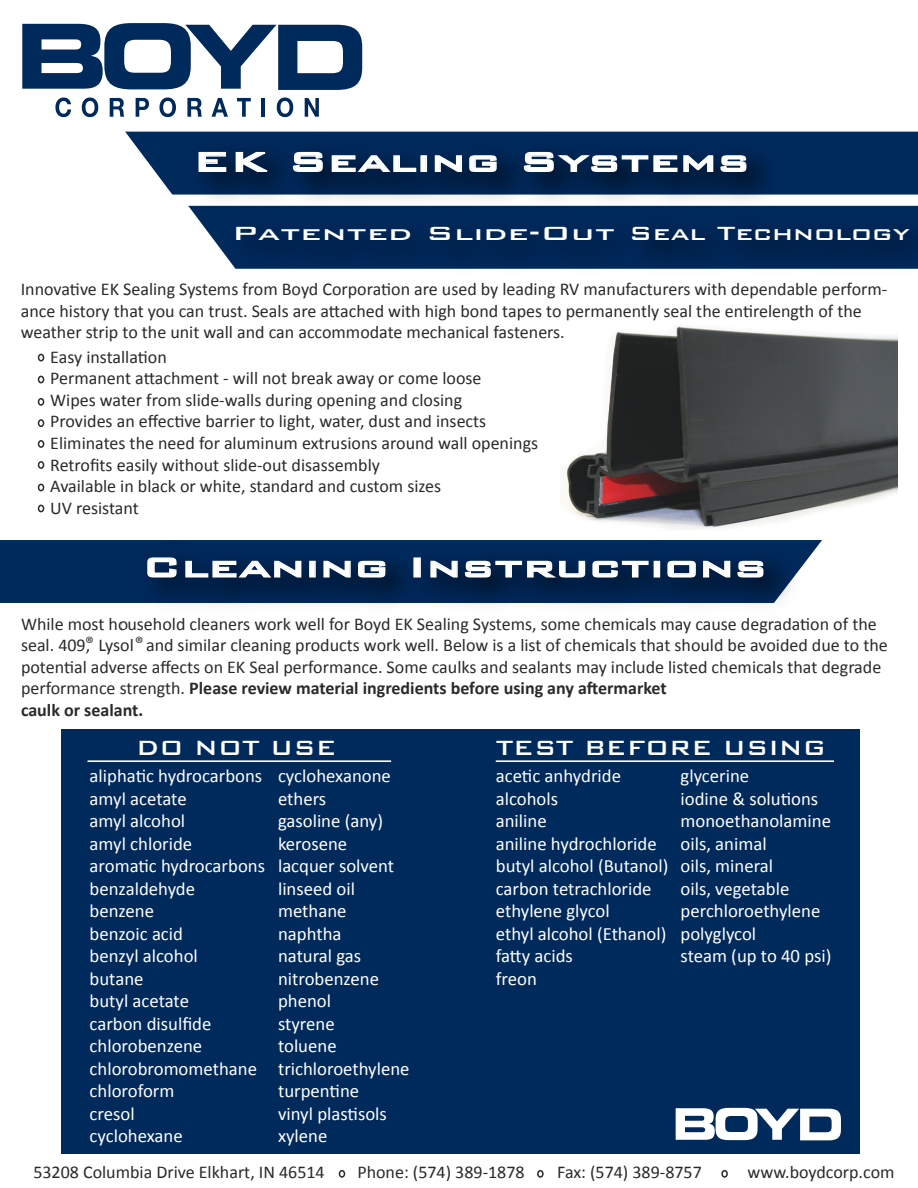
<style>
.page{position:relative;width:918px;height:1188px;background:#fff}
.page>*{position:absolute;margin:0;border:0;box-sizing:border-box;transform-origin:0 0}
.t1{font:500 36px "Bank Gothic BT";color:#fff;scale:1.37 1}
.t2{font:500 27.45px "Bank Gothic BT";color:#fff}
.t3{font:500 25.5px "Bank Gothic BT";color:#fff;scale:1.37 1}
.t4{font:19.5px "Myriad Pro";color:#2b292a}
.t5{font:18.75px/22.5px "Calibri";color:#fff}
.t6{font:18px/21.6px "Calibri";color:#2b292a}
.s1{font-weight:700}
</style>
<div class="page">
<img style="left:560px;top:326px;width:338px;height:202px">
<svg style="left:125px;top:132px;width:793px;height:63px;background:#254873"></svg>
<img style="left:173px;top:131px;width:622px;height:75px">
<svg style="left:198px;top:151px;width:29px;height:22px"></svg>
<svg style="left:235px;top:151px;width:38px;height:22px"></svg>
<svg style="left:292px;top:151px;width:32px;height:22px"></svg>
<svg style="left:331px;top:154px;width:86px;height:19px;background:#48607e"></svg>
<div style="left:420px;top:155px;width:7px;height:17px;border:2px solid #fff"></div>
<svg style="left:434px;top:154px;width:64px;height:19px"></svg>
<svg style="left:523px;top:151px;width:225px;height:22px;background:#455d7c"></svg>
<svg style="left:188px;top:206px;width:25px;height:33px"></svg>
<img style="left:213px;top:200px;width:705px;height:69px">
<div style="left:38px;top:354px;width:6px;height:7px;border:2px solid #2b292a;border-radius:50%"></div>
<div style="left:38px;top:376px;width:6px;height:7px;border:2px solid #2b292a;border-radius:50%"></div>
<div style="left:38px;top:398px;width:6px;height:8px;border:2px solid #2b292a;border-radius:50%"></div>
<div style="left:38px;top:419px;width:6px;height:8px;border:2px solid #2b292a;border-radius:50%"></div>
<div style="left:38px;top:440px;width:6px;height:8px;border:2px solid #2b292a;border-radius:50%"></div>
<div style="left:38px;top:461px;width:6px;height:8px;border:2px solid #2b292a;border-radius:50%"></div>
<div style="left:38px;top:484px;width:6px;height:7px;border:2px solid #2b292a;border-radius:50%"></div>
<div style="left:38px;top:505px;width:6px;height:7px;border:2px solid #2b292a;border-radius:50%"></div>
<div style="left:339px;top:1170px;width:6px;height:8px;border:2px solid #2b292a;border-radius:50%"></div>
<div style="left:537px;top:1170px;width:7px;height:8px;border:2px solid #2b292a;border-radius:50%"></div>
<div style="left:721px;top:1170px;width:7px;height:8px;border:2px solid #2b292a;border-radius:50%"></div>
<div style="left:61px;top:729px;width:798px;height:424px;background:#00295c"></div>
<hr style="left:88px;top:761px;width:303px;height:1px;background:#fff">
<hr style="left:496px;top:761px;width:338px;height:1px;background:#fff">
<svg style="left:676px;top:1108px;width:165px;height:32px"></svg>
<div style="left:0;top:540px;width:822px;height:63px;background:#00295c"></div>
<img style="left:122px;top:528px;width:691px;height:77px">
<svg style="left:146px;top:557px;width:32px;height:21px"></svg>
<svg style="left:185px;top:559px;width:117px;height:19px;background:#475f7e"></svg>
<div style="left:309px;top:561px;width:7px;height:17px;border:2px solid #fff"></div>
<svg style="left:323px;top:560px;width:28px;height:18px"></svg>
<svg style="left:357px;top:560px;width:29px;height:18px"></svg>
<div style="left:413px;top:557px;width:8px;height:21px;border:2px solid #fff"></div>
<svg style="left:430px;top:560px;width:28px;height:18px"></svg>
<svg style="left:464px;top:560px;width:185px;height:18px"></svg>
<div style="left:654px;top:561px;width:6px;height:17px;border:2px solid #fff"></div>
<svg style="left:666px;top:560px;width:99px;height:18px"></svg>
<svg style="left:22px;top:23px;width:340px;height:67px"></svg>
<svg style="left:55px;top:98px;width:16px;height:19px"></svg>
<svg style="left:82px;top:98px;width:16px;height:19px"></svg>
<svg style="left:110px;top:98px;width:14px;height:19px"></svg>
<svg style="left:136px;top:98px;width:13px;height:19px"></svg>
<svg style="left:159px;top:98px;width:17px;height:19px"></svg>
<svg style="left:187px;top:98px;width:15px;height:19px"></svg>
<svg style="left:212px;top:98px;width:16px;height:19px"></svg>
<svg style="left:237px;top:98px;width:14px;height:19px"></svg>
<hr style="left:262px;top:98px;width:3px;height:19px;background:#00295c">
<svg style="left:277px;top:98px;width:16px;height:19px"></svg>
<svg style="left:305px;top:98px;width:14px;height:19px"></svg>
<h1 class="t1" style="left:193px;top:138px;width:408px">EK Sealing Systems</h1>
<h3 class="t3" style="left:232px;top:217px;width:497px">Patented Slide-Out Seal Technology</h3>
<p class="t6" style="left:21px;top:278px;width:868px">Innovative EK Sealing Systems from Boyd Corporation are used by leading RV manufacturers with dependable perform&shy;ance history that you can trust. Seals are attached with high bond tapes to permanently seal the entirelength of the weather strip to the unit wall and can accommodate mechanical fasteners.</p>
<p class="t6" style="left:50px;top:346px;width:489px">Easy installation<br>Permanent attachment - will not break away or come loose<br>Wipes water from slide-walls during opening and closing<br>Provides an effective barrier to light, water, dust and insects Eliminates the need for aluminum extrusions around wall openings Retrofits easily without slide-out disassembly<br>Available in black or white, standard and custom sizes<br>UV resistant</p>
<h1 class="t1" style="left:142px;top:543px;width:458px">Cleaning Instructions</h1>
<p class="t6" style="left:21px;top:613px;width:868px">While most household cleaners work well for Boyd EK Sealing Systems, some chemicals may cause degradation of the seal. 409, Lysol and similar cleaning products work well. Below is a list of chemicals that should be avoided due to the potential adverse affects on EK Seal performance. Some caulks and sealants may include listed chemicals that degrade performance strength. <span class="s1">Please review material ingredients before using any aftermarket<br>caulk or sealant.</span></p>
<p class="t4" style="left:86px;top:632px;width:10px">®</p>
<p class="t4" style="left:135px;top:632px;width:10px">®</p>
<h2 class="t2" style="left:136px;top:729px;width:202px">DO NOT USE</h2>
<h2 class="t2" style="left:496px;top:729px;width:332px">TEST BEFORE USING</h2>
<p class="t5" style="left:496px;top:765px;width:174px">acetic anhydride alcohols<br>aniline<br>aniline hydrochloride butyl alcohol (Butanol) carbon tetrachloride ethylene glycol<br>ethyl alcohol (Ethanol) fatty acids<br>freon</p>
<p class="t5" style="left:681px;top:765px;width:152px">glycerine<br>iodine &amp; solutions monoethanolamine oils, animal<br>oils, mineral<br>oils, vegetable perchloroethylene polyglycol<br>steam (up to 40 psi)</p>
<p class="t5" style="left:90px;top:765px;width:177px">aliphatic hydrocarbons amyl acetate<br>amyl alcohol<br>amyl chloride<br>aromatic hydrocarbons benzaldehyde<br>benzene<br>benzoic acid<br>benzyl alcohol<br>butane<br>butyl acetate<br>carbon disulfide chlorobenzene chlorobromomethane chloroform<br>cresol<br>cyclohexane</p>
<p class="t5" style="left:278px;top:765px;width:133px">cyclohexanone ethers<br>gasoline (any) kerosene<br>lacquer solvent linseed oil methane naphtha<br>natural gas nitrobenzene phenol<br>styrene<br>toluene trichloroethylene turpentine<br>vinyl plastisols xylene</p>
<p class="t6" style="left:33px;top:1162px;width:293px">53208 Columbia Drive Elkhart, IN 46514</p>
<p class="t6" style="left:357px;top:1162px;width:169px">Phone: (574) 389-1878</p>
<p class="t6" style="left:557px;top:1162px;width:146px">Fax: (574) 389-8757</p>
<p class="t6" style="left:748px;top:1162px;width:148px">www.boydcorp.com</p>
</div>
